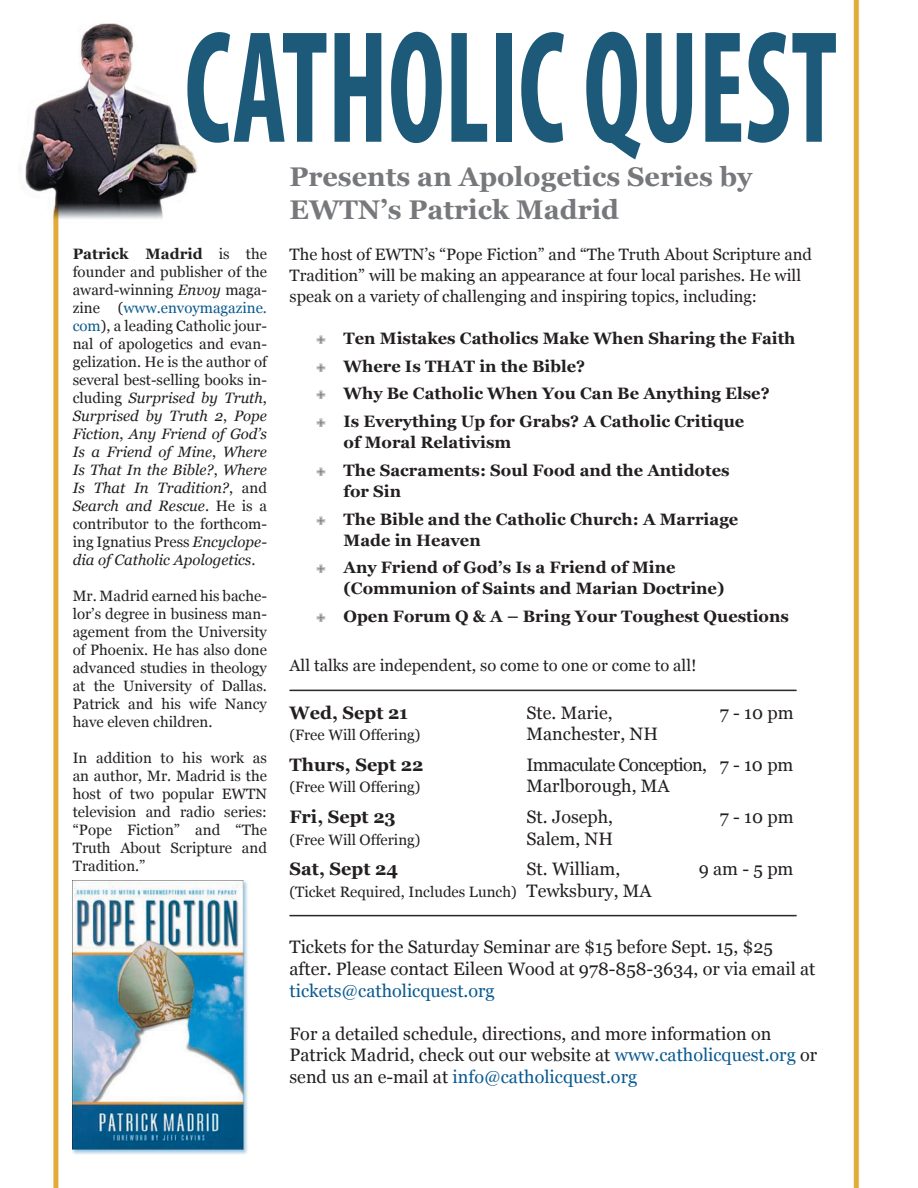
<style>
.page{position:relative;width:918px;height:1188px;background:#fff}
.page>*{position:absolute;margin:0;border:0;box-sizing:border-box;transform-origin:0 0}
.t1{font:700 condensed 161.25px "Myriad";color:#1d5a79;scale:.73 1}
.t2{font:700 27px/32.4px "Georgia";color:#76787b}
.t3{font:18px/21.6px "Georgia";color:#231f20}
.t4{font:700 18px "Georgia";color:#231f20}
.t5{font:18px "Georgia";letter-spacing:-.04em;color:#231f20}
.t6{font:18px "Georgia";color:#0a5a91}
.t7{font:700 16.5px/27.8px "Georgia";color:#231f20}
.t8{font:16.5px/21px "Georgia";color:#231f20}
.t9{font:15px/18px "Georgia";color:#231f20;text-align:justify}
.s1{font-weight:700}
.s2{font-style:italic}
.s3{color:#0a5a8e}
.s4{color:#76787b}
.s5{font-size:18px}
.s6{color:#0a5a91}
</style>
<div class="page">
<img style="left:20px;top:0;width:839px;height:1188px">
<img style="left:73px;top:880px;width:181px;height:278px">
<div style="left:198px;top:16px;width:633px;height:142px;background:#fff"></div>
<hr style="left:290px;top:690px;width:506px;height:1px;background:#231f20">
<hr style="left:290px;top:915px;width:506px;height:1px;background:#231f20">
<hr style="left:290px;top:916px;width:506px;height:1px;background:#231f20">
<h1 class="t1" style="left:184px;top:7px;width:896px">CATHOLIC QUEST</h1>
<p class="t9" style="left:73px;top:244px;width:196px"><span class="s1">Patrick Madrid</span> is the founder and publisher of the award-winning <span class="s2">Envoy</span> maga&shy;zine (<span class="s3">www.envoymagazine. com</span>), a leading Catholic jour&shy;nal of apologetics and evan&shy;gelization. He is the author of several best-selling books in&shy;cluding <span class="s2">Surprised by Truth</span>, <span class="s2">Surprised by Truth 2</span>, <span class="s2">Pope Fiction</span>, <span class="s2">Any Friend of God’s Is a Friend of Mine</span>, <span class="s2">Where Is That In the Bible?</span>, <span class="s2">Where Is That In Tradition?</span>, and <span class="s2">Search and Rescue</span>. He is a contributor to the forthcom&shy;ing Ignatius Press <span class="s2">Encyclope&shy;dia of Catholic Apologetics</span>.</p>
<p class="t9" style="left:73px;top:586px;width:196px">Mr. Madrid earned his bache&shy;lor’s degree in business man&shy;agement from the University of Phoenix. He has also done advanced studies in theology at the University of Dallas.<br>Patrick and his wife Nancy have eleven children.</p>
<p class="t9" style="left:73px;top:748px;width:196px">In addition to his work as an author, Mr. Madrid is the host of two popular EWTN television and radio series: “Pope Fiction” and “The Truth About Scripture and Tradition.”</p>
<h2 class="t2" style="left:290px;top:161px;width:464px">Presents an Apologetics Series by<br>EWTN’s Patrick Madrid</h2>
<p class="t8" style="left:290px;top:244px;width:524px">The host of EWTN’s “Pope Fiction” and “The Truth About Scripture and<br>Tradition” will be making an appearance at four local parishes. He will speak on a variety of challenging and inspiring topics, including:</p>
<p class="t7" style="left:317px;top:324px;width:481px"><span class="s4">✙</span> Ten Mistakes Catholics Make When Sharing the Faith <span class="s4">✙</span> Where Is THAT in the Bible?<br><span class="s4">✙</span> Why Be Catholic When You Can Be Anything Else?<br><span class="s4">✙</span> Is Everything Up for Grabs? A Catholic Critique</p>
<p class="t7" style="left:317px;top:428px;width:415px;text-indent:27px">of Moral Relativism<br><span class="s4">✙</span> The Sacraments: Soul Food and the Antidotes</p>
<p class="t7" style="left:317px;top:477px;width:423px;text-indent:27px">for Sin<br><span class="s4">✙</span> The Bible and the Catholic Church: A Marriage</p>
<p class="t7" style="left:317px;top:526px;width:361px;text-indent:27px">Made in Heaven<br><span class="s4">✙</span> Any Friend of God’s Is a Friend of Mine</p>
<p class="t7" style="left:317px;top:575px;width:474px;text-indent:27px">(Communion of Saints and Marian Doctrine)<br><span class="s4">✙</span> Open Forum Q &amp; A – Bring Your Toughest Questions</p>
<p class="t8" style="left:290px;top:655px;width:408px">All talks are independent, so come to one or come to all!</p>
<p class="t4" style="left:290px;top:702px;width:120px">Wed, Sept 21</p>
<p class="t3" style="left:527px;top:701px;width:88px">Ste. Marie,</p>
<p class="t3" style="left:720px;top:701px;width:75px">7 - 10 pm</p>
<p class="t9" style="left:290px;top:726px;width:132px">(Free Will Offering)</p>
<p class="t3" style="left:527px;top:723px;width:133px">Manchester, NH</p>
<p class="t4" style="left:290px;top:754px;width:135px">Thurs, Sept 22</p>
<p class="t5" style="left:527px;top:754px;width:268px">Immaculate Conception, 7 - 10 pm</p>
<p class="t9" style="left:290px;top:778px;width:132px">(Free Will Offering)</p>
<p class="t3" style="left:527px;top:775px;width:145px">Marlborough, MA</p>
<p class="t4" style="left:290px;top:807px;width:108px">Fri, Sept 23</p>
<p class="t3" style="left:527px;top:806px;width:88px">St. Joseph,</p>
<p class="t3" style="left:720px;top:806px;width:75px">7 - 10 pm</p>
<p class="t9" style="left:290px;top:830px;width:132px">(Free Will Offering)</p>
<p class="t3" style="left:527px;top:827px;width:88px">Salem, NH</p>
<p class="t4" style="left:290px;top:859px;width:110px">Sat, Sept 24</p>
<p class="t3" style="left:527px;top:858px;width:95px">St. William,</p>
<p class="t3" style="left:699px;top:858px;width:96px">9 am - 5 pm</p>
<p class="t9" style="left:290px;top:883px;width:364px">(Ticket Required, Includes Lunch) <span class="s5">Tewksbury, MA</span></p>
<p class="t3" style="left:290px;top:936px;width:527px">Tickets for the Saturday Seminar are $15 before Sept. 15, $25 after. Please contact Eileen Wood at 978-858-3634, or via email at</p>
<p class="t6" style="left:290px;top:980px;width:207px">tickets@catholicquest.org</p>
<p class="t3" style="left:290px;top:1023px;width:529px">For a detailed schedule, directions, and more information on<br>Patrick Madrid, check out our website at <span class="s6">www.catholicquest.org</span> or send us an e-mail at <span class="s6">info@catholicquest.org</span></p>
</div>
